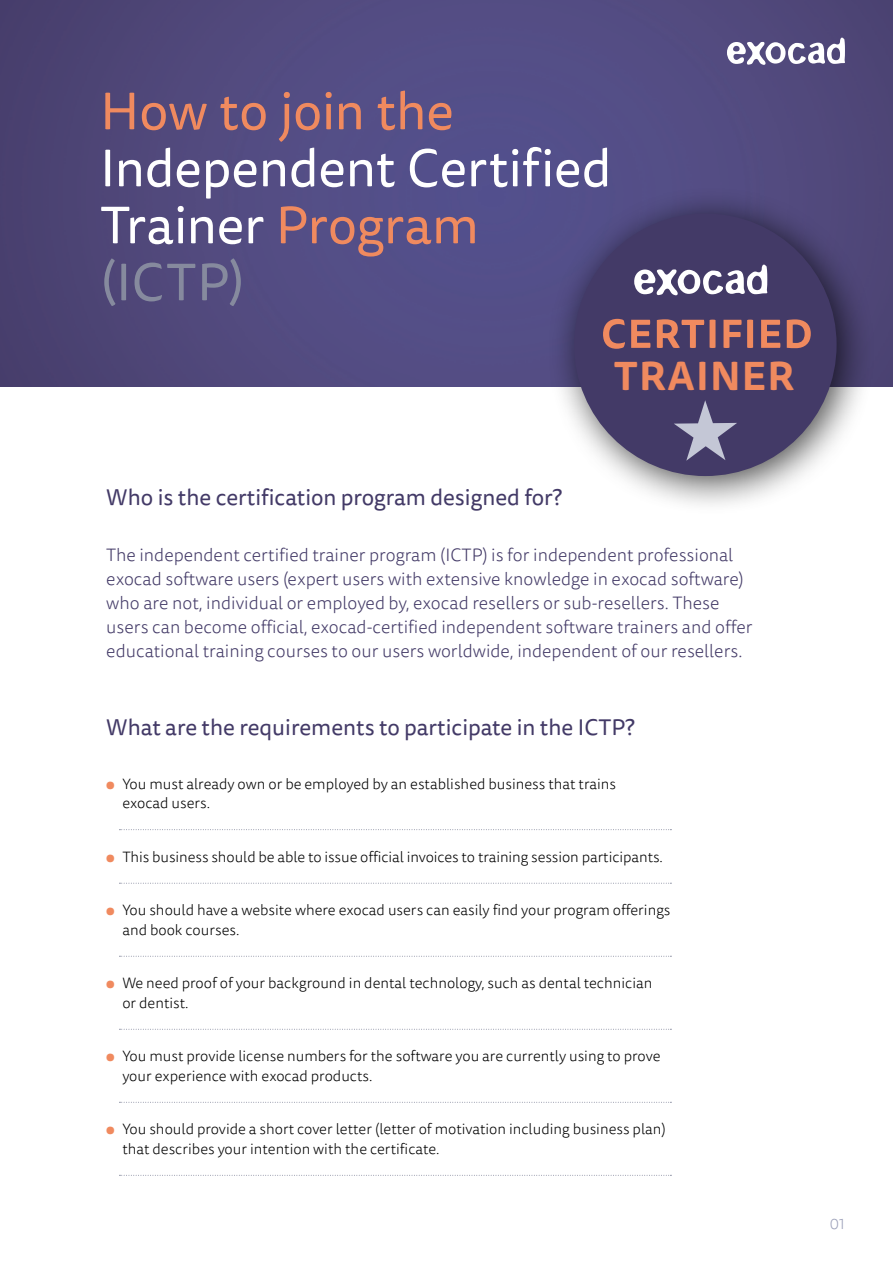
<style>
.page{position:relative;width:893px;height:1263px;background:#fff}
.page>*{position:absolute;margin:0;border:0;box-sizing:border-box;transform-origin:0 0}
.t1{font:52.5px/57px "Tisa Sans Pro";color:#fff}
.t2{font:52.5px "Tisa Sans Pro";letter-spacing:-.005em;color:#f08a5f}
.t3{font:700 39.6px "Tisa Sans Pro";letter-spacing:.03em;color:#f08a5f}
.Head_Features{font:22.5px "Tisa Sans Pro";color:#433a67}
.einleitung_feature{font:300 18px/24px "Tisa Sans Pro";color:#433a67}
.t4{font:300 15px/19.5px "Tisa Sans Pro";color:#000}
.t5{font:300 15px "Tisa Sans Pro";color:#9ca0b9}
.s1{color:#f08a5f}
.s2{color:#868a9e}
</style>
<div class="page">
<img style="left:0;top:0;width:893px;height:387px">
<div style="left:547px;top:187px;width:329px;height:327px;background:#000;opacity:.7"></div>
<div style="left:574px;top:213px;width:263px;height:263px;background:#433a67;border-radius:50%"></div>
<svg style="left:634px;top:265px;width:133px;height:30px"></svg>
<svg style="left:603px;top:319px;width:22px;height:30px"></svg>
<svg style="left:631px;top:320px;width:19px;height:28px"></svg>
<svg style="left:657px;top:319px;width:47px;height:29px"></svg>
<svg style="left:710px;top:320px;width:5px;height:28px"></svg>
<svg style="left:723px;top:320px;width:30px;height:28px"></svg>
<svg style="left:761px;top:320px;width:19px;height:28px"></svg>
<svg style="left:787px;top:319px;width:24px;height:29px"></svg>
<svg style="left:674px;top:400px;width:63px;height:61px"></svg>
<svg style="left:119px;top:829px;width:552px;height:1px"></svg>
<svg style="left:119px;top:883px;width:552px;height:1px"></svg>
<svg style="left:119px;top:956px;width:552px;height:1px"></svg>
<svg style="left:119px;top:1029px;width:552px;height:1px"></svg>
<svg style="left:119px;top:1102px;width:552px;height:1px"></svg>
<svg style="left:119px;top:1175px;width:552px;height:1px"></svg>
<svg style="left:727px;top:38px;width:118px;height:27px"></svg>
<p class="t2" style="left:100px;top:76px;width:355px">How to join the</p>
<p class="t1" style="left:100px;top:141px;width:513px">Independent Certified</p>
<p class="t1" style="left:100px;top:198px;width:380px">Trainer <span class="s1">Program </span><span class="s2">(ICTP)</span></p>
<p class="t3" style="left:614px;top:346px;width:183px">TRAINER</p>
<p class="Head_Features" style="left:106px;top:482px;width:457px">Who is the certification program designed for?</p>
<p class="einleitung_feature" style="left:106px;top:543px;width:648px">The independent certified trainer program (ICTP) is for independent professional exocad software users (expert users with extensive knowledge in exocad software) who are not, individual or employed by, exocad resellers or sub-resellers. These users can become official, exocad-certified independent software trainers and offer educational training courses to our users worldwide, independent of our resellers.</p>
<p class="Head_Features" style="left:106px;top:712px;width:530px">What are the requirements to participate in the ICTP?</p>
<p class="t4" style="left:122px;top:774px;width:495px;text-indent:-16px"><span class="s1">●</span> You must already own or be employed by an established business that trains exocad users.</p>
<p class="t4" style="left:106px;top:847px;width:558px"><span class="s1">●</span> This business should be able to issue official invoices to training session participants.</p>
<p class="t4" style="left:122px;top:901px;width:550px;text-indent:-16px"><span class="s1">●</span> You should have a website where exocad users can easily find your program offerings and book courses.</p>
<p class="t4" style="left:122px;top:974px;width:532px;text-indent:-16px"><span class="s1">●</span> We need proof of your background in dental technology, such as dental technician or dentist.</p>
<p class="t4" style="left:122px;top:1047px;width:540px;text-indent:-16px"><span class="s1">●</span> You must provide license numbers for the software you are currently using to prove your experience with exocad products.</p>
<p class="t4" style="left:122px;top:1120px;width:545px;text-indent:-16px"><span class="s1">●</span> You should provide a short cover letter (letter of motivation including business plan) that describes your intention with the certificate.</p>
<p class="t5" style="left:830px;top:1214px;width:17px">01</p>
</div>
